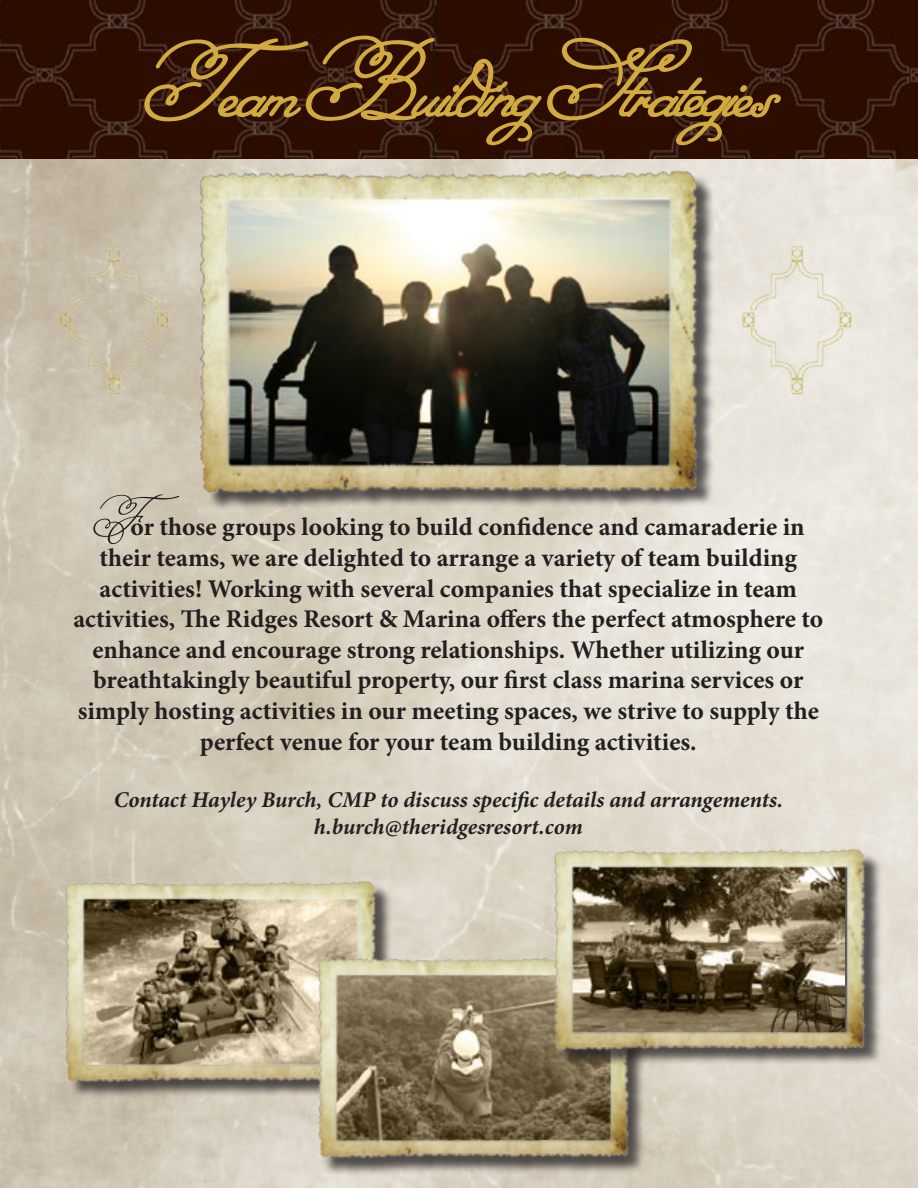
<style>
.page{position:relative;width:918px;height:1188px;background:#fff}
.page>*{position:absolute;margin:0;border:0;box-sizing:border-box;transform-origin:0 0}
.t1{font:57px "Miss Fajardose";color:#231f20}
.t2{font:700 25.5px "Minion Pro";color:#231f20}
.t3{font:italic 700 22.5px "Minion Pro";letter-spacing:-.005em;color:#231f20}
</style>
<div class="page">
<img style="left:0;top:158px;width:917px;height:1030px">
<img style="left:0;top:0;width:434px;height:158px">
<img style="left:434px;top:0;width:483px;height:158px">
<svg style="left:143px;top:34px;width:640px;height:113px;background:#4e2e10"></svg>
<img style="left:165px;top:148px;width:395px;height:368px">
<img style="left:560px;top:148px;width:172px;height:368px">
<img style="left:26px;top:232px;width:168px;height:199px">
<img style="left:709px;top:232px;width:168px;height:199px">
<img style="left:43px;top:866px;width:246px;height:230px">
<img style="left:289px;top:866px;width:107px;height:230px">
<img style="left:296px;top:943px;width:246px;height:229px">
<img style="left:542px;top:1064px;width:107px;height:108px">
<img style="left:533px;top:835px;width:246px;height:229px">
<img style="left:779px;top:835px;width:107px;height:229px">
<p class="t1" style="left:92px;top:486px;width:89px">F</p>
<p class="t2" style="left:131px;top:509px;width:676px">or those groups looking to build confidence and camaraderie in</p>
<p class="t2" style="left:100px;top:540px;width:699px">their teams, we are delighted to arrange a variety of team building</p>
<p class="t2" style="left:100px;top:570px;width:699px">activities! Working with several companies that specialize in team</p>
<p class="t2" style="left:73px;top:601px;width:751px">activities, The Ridges Resort &amp; Marina offers the perfect atmosphere to</p>
<p class="t2" style="left:92px;top:632px;width:713px">enhance and encourage strong relationships. Whether utilizing our</p>
<p class="t2" style="left:93px;top:662px;width:712px">breathtakingly beautiful property, our first class marina services or</p>
<p class="t2" style="left:78px;top:693px;width:743px">simply hosting activities in our meeting spaces, we strive to supply the</p>
<p class="t2" style="left:200px;top:723px;width:498px">perfect venue for your team building activities.</p>
<p class="t3" style="left:114px;top:784px;width:671px">Contact Hayley Burch, CMP to discuss specific details and arrangements.</p>
<p class="t3" style="left:314px;top:811px;width:270px">h.burch@theridgesresort.com</p>
</div>
